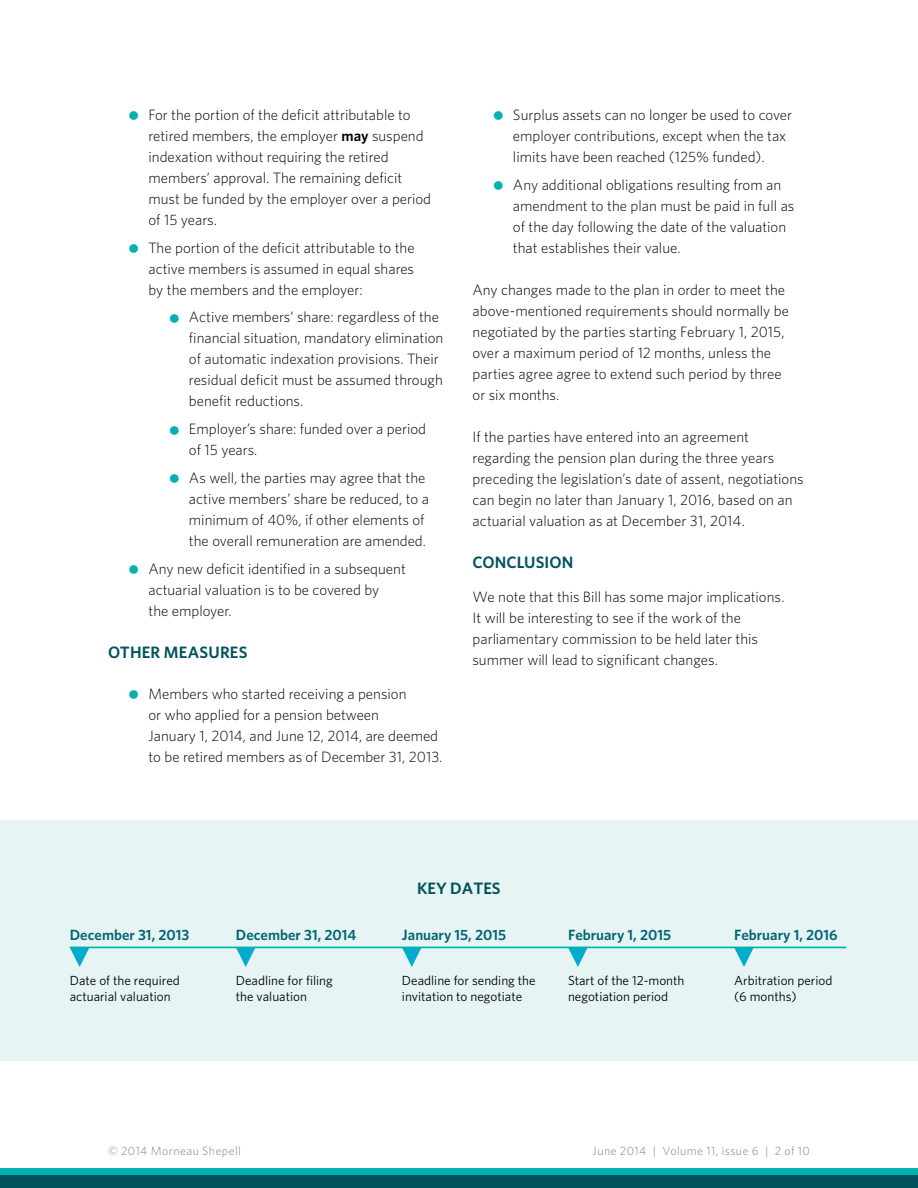
<style>
.page{position:relative;width:918px;height:1188px;background:#fff}
.page>*{position:absolute;margin:0;border:0;box-sizing:border-box;transform-origin:0 0}
.t1{font:600 16.5px "Whitney";letter-spacing:.005em;color:#00535e}
.t2{font:600 16.5px "Whitney";color:#00535b}
.t3{font:300 15px/21px "Whitney";color:#000}
.t4{font:600 14.85px "Whitney";color:#006472}
.t5{font:13.2px/15.9px "Whitney";color:#010101}
.t6{font:300 12px "Whitney";letter-spacing:.04em;color:#807f83}
.s1{font-weight:600}
</style>
<div class="page">
<div style="left:0;top:1174px;width:918px;height:14px;background:#00535e"></div>
<div style="left:0;top:1168px;width:918px;height:6px;background:#00b1b0"></div>
<div style="left:0;top:821px;width:918px;height:240px;background:#e6f4f3"></div>
<svg style="left:70px;top:948px;width:19px;height:19px"></svg>
<svg style="left:236px;top:948px;width:20px;height:19px"></svg>
<svg style="left:402px;top:948px;width:20px;height:19px"></svg>
<svg style="left:568px;top:948px;width:20px;height:19px"></svg>
<svg style="left:734px;top:948px;width:20px;height:19px"></svg>
<hr style="left:70px;top:947px;width:776px;height:1px;background:#00b1af">
<p class="t3" style="left:148px;top:104px;width:284px">For the portion of the deficit attributable to retired members, the employer <span class="s1">may</span> suspend indexation without requiring the retired members’ approval. The remaining deficit must be funded by the employer over a period of 15 years.</p>
<p class="t3" style="left:148px;top:237px;width:268px;text-align:justify">The portion of the deficit attributable to the active members is assumed in equal shares by the members and the employer:</p>
<p class="t3" style="left:189px;top:306px;width:256px">Active members’ share: regardless of the financial situation, mandatory elimination of automatic indexation provisions. Their residual deficit must be assumed through benefit reductions.</p>
<p class="t3" style="left:189px;top:418px;width:239px">Employer’s share: funded over a period of 15 years.</p>
<p class="t3" style="left:189px;top:467px;width:242px">As well, the parties may agree that the active members’ share be reduced, to a minimum of 40%, if other elements of the overall remuneration are amended.</p>
<p class="t3" style="left:148px;top:558px;width:259px">Any new deficit identified in a subsequent actuarial valuation is to be covered by<br>the employer.</p>
<p class="t1" style="left:108px;top:641px;width:141px">OTHER MEASURES</p>
<p class="t3" style="left:148px;top:683px;width:296px">Members who started receiving a pension<br>or who applied for a pension between<br>January 1, 2014, and June 12, 2014, are deemed to be retired members as of December 31, 2013.</p>
<p class="t3" style="left:513px;top:104px;width:281px">Surplus assets can no longer be used to cover employer contributions, except when the tax limits have been reached (125% funded).</p>
<p class="t3" style="left:513px;top:174px;width:283px">Any additional obligations resulting from an amendment to the plan must be paid in full as of the day following the date of the valuation that establishes their value.</p>
<p class="t3" style="left:472px;top:279px;width:318px">Any changes made to the plan in order to meet the above-mentioned requirements should normally be negotiated by the parties starting February 1, 2015, over a maximum period of 12 months, unless the parties agree agree to extend such period by three or six months.</p>
<p class="t3" style="left:472px;top:426px;width:333px">If the parties have entered into an agreement regarding the pension plan during the three years preceding the legislation’s date of assent, negotiations can begin no later than January 1, 2016, based on an actuarial valuation as at December 31, 2014.</p>
<p class="t1" style="left:472px;top:551px;width:102px">CONCLUSION</p>
<p class="t3" style="left:472px;top:586px;width:314px">We note that this Bill has some major implications.<br>It will be interesting to see if the work of the parliamentary commission to be held later this summer will lead to significant changes.</p>
<p class="t4" style="left:70px;top:925px;width:121px">December 31, 2013</p>
<p class="t5" style="left:70px;top:972px;width:112px">Date of the required actuarial valuation</p>
<p class="t4" style="left:236px;top:925px;width:122px">December 31, 2014</p>
<p class="t5" style="left:236px;top:972px;width:98px">Deadline for filing the valuation</p>
<p class="t2" style="left:417px;top:878px;width:85px">KEY DATES</p>
<p class="t4" style="left:402px;top:925px;width:106px">January 15, 2015</p>
<p class="t5" style="left:402px;top:972px;width:135px">Deadline for sending the invitation to negotiate</p>
<p class="t4" style="left:568px;top:925px;width:105px">February 1, 2015</p>
<p class="t5" style="left:568px;top:972px;width:118px">Start of the 12-month negotiation period</p>
<p class="t4" style="left:734px;top:925px;width:105px">February 1, 2016</p>
<p class="t5" style="left:734px;top:972px;width:100px">Arbitration period (6 months)</p>
<p class="t6" style="left:108px;top:1143px;width:134px">© 2014 Morneau Shepell</p>
<p class="t6" style="left:593px;top:1143px;width:219px">June 2014 | Volume 11, issue 6 | 2 of 10</p>
</div>
